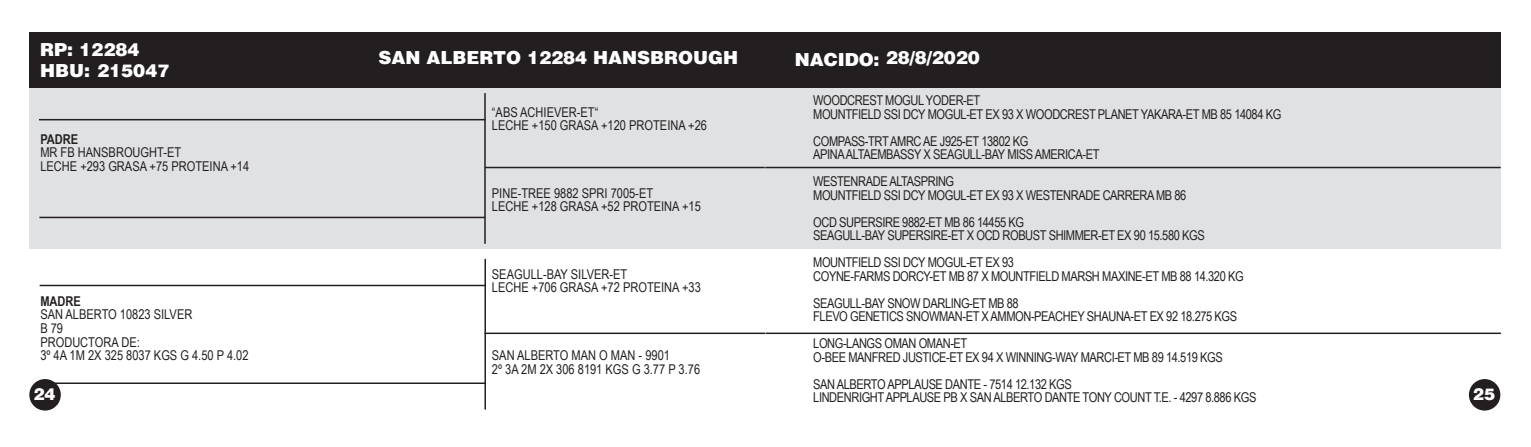
<style>
.page{position:relative;width:1531px;height:447px;background:#fff}
.page>*{position:absolute;margin:0;border:0;box-sizing:border-box;transform-origin:0 0}
.t1{font:18px/21px "Switzerland Black Plain";color:#fff}
.t2{font:16.5px "Switzerland Black Plain";color:#fff}
.t3{font:13.5px/13.5px "Arial Narrow";letter-spacing:-.03em;color:#231f20}
.t4{font:13.5px/13.5px "Arial Narrow";color:#231f20}
.t5{font:700 13.5px "Arial Narrow";color:#231f20}
</style>
<div class="page">
<div style="left:765px;top:87px;width:735px;height:162px;background:#e0e1e3"></div>
<div style="left:29px;top:87px;width:736px;height:162px;background:#e0e1e3"></div>
<div style="left:29px;top:33px;width:736px;height:55px;background:#231f20"></div>
<div style="left:765px;top:33px;width:735px;height:55px;background:#231f20"></div>
<hr style="left:765px;top:167px;width:735px;height:1px;background:#231f20">
<hr style="left:485px;top:167px;width:280px;height:1px;background:#231f20">
<hr style="left:484px;top:93px;width:2px;height:151px;background:#231f20">
<hr style="left:39px;top:119px;width:447px;height:1px;background:#231f20">
<hr style="left:39px;top:216px;width:446px;height:2px;background:#231f20">
<hr style="left:765px;top:332px;width:736px;height:2px;background:#231f20">
<hr style="left:485px;top:332px;width:280px;height:2px;background:#231f20">
<hr style="left:484px;top:259px;width:2px;height:150px;background:#231f20">
<hr style="left:40px;top:284px;width:445px;height:2px;background:#231f20">
<hr style="left:40px;top:382px;width:446px;height:2px;background:#231f20">
<div style="left:30px;top:379px;width:30px;height:30px;background:#231f20;border-radius:50%"></div>
<div style="left:29px;top:379px;width:32px;height:31px;border:2px solid #231f20;border-radius:50%"></div>
<div style="left:1469px;top:379px;width:30px;height:30px;background:#231f20;border-radius:50%"></div>
<div style="left:1469px;top:379px;width:31px;height:31px;border:2px solid #231f20;border-radius:50%"></div>
<h1 class="t1" style="left:40px;top:38px;width:131px">RP: 12284<br>HBU: 215047</h1>
<h1 class="t1" style="left:795px;top:49px;width:86px">NACIDO:</h1>
<h1 class="t1" style="left:378px;top:47px;width:361px">SAN ALBERTO 12284 HANSBROUGH</h1>
<h1 class="t1" style="left:886px;top:47px;width:96px">28/8/2020</h1>
<p class="t3" style="left:813px;top:93px;width:470px">WOODCREST MOGUL YODER-ET<br>MOUNTFIELD SSI DCY MOGUL-ET EX 93 X WOODCREST PLANET YAKARA-ET MB 85 14084 KG</p>
<p class="t3" style="left:813px;top:133px;width:288px">COMPASS-TRT AMRC AE J925-ET 13802 KG<br>APINA ALTAEMBASSY X SEAGULL-BAY MISS AMERICA-ET</p>
<p class="t3" style="left:813px;top:174px;width:375px">WESTENRADE ALTASPRING<br>MOUNTFIELD SSI DCY MOGUL-ET EX 93 X WESTENRADE CARRERA MB 86</p>
<p class="t3" style="left:813px;top:214px;width:393px">OCD SUPERSIRE 9882-ET MB 86 14455 KG<br>SEAGULL-BAY SUPERSIRE-ET X OCD ROBUST SHIMMER-ET EX 90 15.580 KGS</p>
<p class="t3" style="left:813px;top:255px;width:432px">MOUNTFIELD SSI DCY MOGUL-ET EX 93<br>COYNE-FARMS DORCY-ET MB 87 X MOUNTFIELD MARSH MAXINE-ET MB 88 14.320 KG</p>
<p class="t3" style="left:813px;top:295px;width:425px">SEAGULL-BAY SNOW DARLING-ET MB 88<br>FLEVO GENETICS SNOWMAN-ET X AMMON-PEACHEY SHAUNA-ET EX 92 18.275 KGS</p>
<p class="t3" style="left:813px;top:336px;width:411px">LONG-LANGS OMAN OMAN-ET<br>O-BEE MANFRED JUSTICE-ET EX 94 X WINNING-WAY MARCI-ET MB 89 14.519 KGS</p>
<p class="t3" style="left:813px;top:376px;width:445px">SAN ALBERTO APPLAUSE DANTE - 7514 12.132 KGS<br>LINDENRIGHT APPLAUSE PB X SAN ALBERTO DANTE TONY COUNT T.E. - 4297 8.886 KGS</p>
<p class="t4" style="left:492px;top:105px;width:217px">“ABS ACHIEVER-ET“<br>LECHE +150 GRASA +120 PROTEINA +26</p>
<p class="t5" style="left:40px;top:129px;width:39px">PADRE</p>
<p class="t4" style="left:40px;top:145px;width:210px">MR FB HANSBROUGHT-ET<br>LECHE +293 GRASA +75 PROTEINA +14</p>
<p class="t4" style="left:492px;top:186px;width:210px">PINE-TREE 9882 SPRI 7005-ET<br>LECHE +128 GRASA +52 PROTEINA +15</p>
<p class="t4" style="left:492px;top:267px;width:210px">SEAGULL-BAY SILVER-ET<br>LECHE +706 GRASA +72 PROTEINA +33</p>
<p class="t5" style="left:40px;top:291px;width:42px">MADRE</p>
<p class="t4" style="left:40px;top:307px;width:210px">SAN ALBERTO 10823 SILVER<br>B 79<br>PRODUCTORA DE:<br>3º 4A 1M 2X 325 8037 KGS G 4.50 P 4.02</p>
<p class="t4" style="left:492px;top:348px;width:210px">SAN ALBERTO MAN O MAN - 9901<br>2º 3A 2M 2X 306 8191 KGS G 3.77 P 3.76</p>
<p class="t2" style="left:33px;top:383px;width:24px">24</p>
<p class="t2" style="left:1473px;top:383px;width:24px">25</p>
</div>
